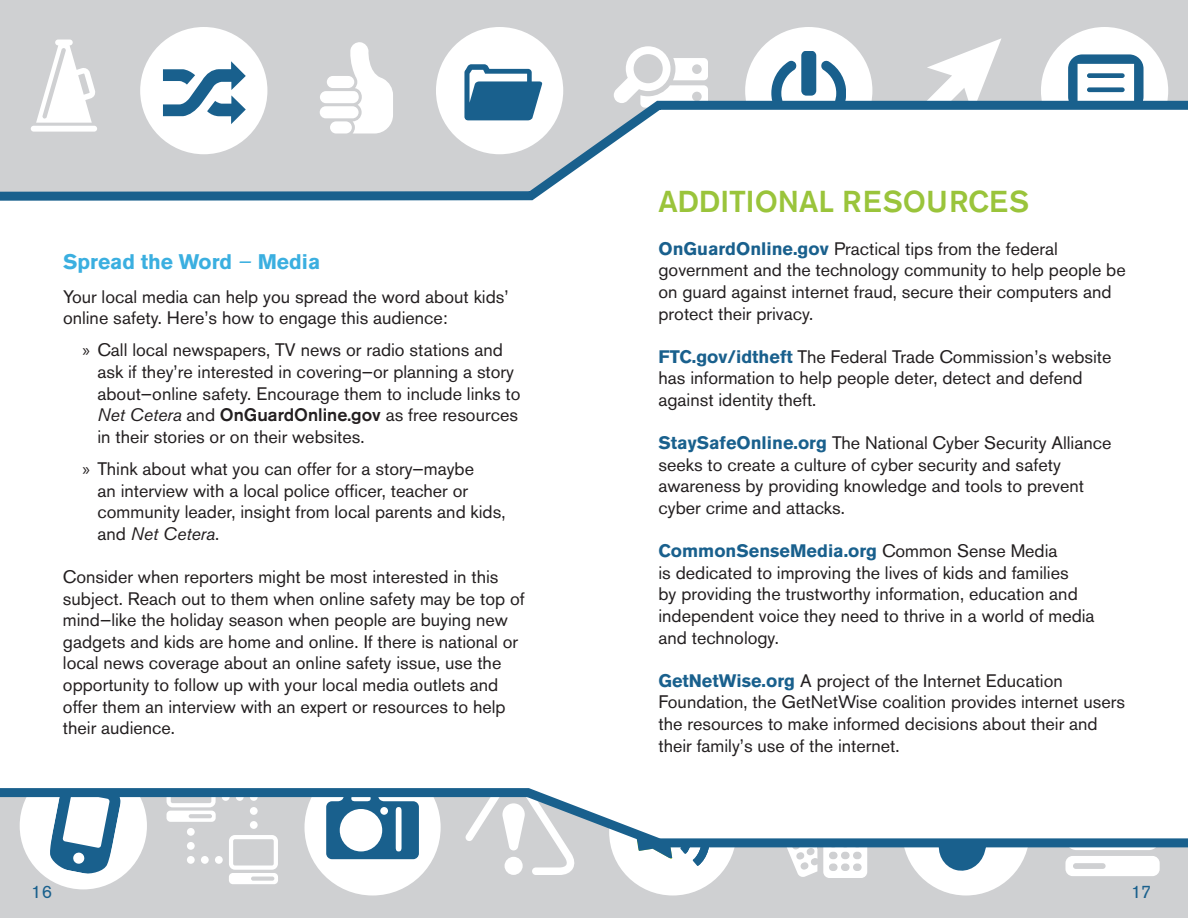
<style>
.page{position:relative;width:1188px;height:918px;background:#fff}
.page>*{position:absolute;margin:0;border:0;box-sizing:border-box;transform-origin:0 0}
.t1{font:500 30px "Akzidenz Grotesk BE";color:#9ac43b}
.t2{font:700 21px "Akzidenz Grotesk BE";color:#3bafe0}
.t3{font:18px/21.6px "Akzidenz Grotesk BE";color:#231f20}
.t4{font:18px "Akzidenz Grotesk BE";color:#19608d}
.s1{font-weight:400;font-style:italic}
.s2{font-family:"Myriad Pro"}
.s3{font-style:italic}
.s4{font-weight:500}
.s5{font-weight:700;color:#19608d}
</style>
<div class="page">
<div style="left:0;top:0;width:1188px;height:196px;background:#cfd0d2"></div>
<div style="left:0;top:736px;width:1188px;height:182px;background:#cfd0d2"></div>
<svg style="left:1065px;top:856px;width:95px;height:20px;background:#f8f9f9"></svg>
<svg style="left:789px;top:852px;width:28px;height:25px"></svg>
<svg style="left:823px;top:852px;width:44px;height:26px"></svg>
<div style="left:902px;top:768px;width:128px;height:128px;background:#fff;border-radius:50%"></div>
<svg style="left:939px;top:852px;width:46px;height:19px"></svg>
<div style="left:609px;top:768px;width:127px;height:128px;background:#fff;border-radius:50%"></div>
<div style="left:657px;top:698px;width:531px;height:143px;background:#fff"></div>
<svg style="left:350px;top:42px;width:43px;height:54px"></svg>
<div style="left:320px;top:91px;width:39px;height:12px;background:#fff;border-radius:6px"></div>
<div style="left:327px;top:76px;width:27px;height:12px;background:#fff;border-radius:6px"></div>
<div style="left:140px;top:27px;width:127px;height:127px;background:#fff;border-radius:50%"></div>
<div style="left:436px;top:27px;width:127px;height:127px;background:#fff;border-radius:50%"></div>
<svg style="left:163px;top:61px;width:83px;height:35px"></svg>
<svg style="left:44px;top:40px;width:51px;height:56px"></svg>
<svg style="left:927px;top:38px;width:74px;height:58px"></svg>
<div style="left:745px;top:27px;width:127px;height:127px;background:#fff;border-radius:50%"></div>
<svg style="left:771px;top:51px;width:75px;height:45px"></svg>
<div style="left:1041px;top:27px;width:127px;height:127px;background:#fff;border-radius:50%"></div>
<svg style="left:1068px;top:54px;width:76px;height:42px"></svg>
<div style="left:20px;top:762px;width:127px;height:127px;background:#fff;border-radius:50%"></div>
<svg style="left:229px;top:852px;width:49px;height:32px"></svg>
<div style="left:187px;top:856px;width:8px;height:8px;background:#fff;border-radius:50%"></div>
<div style="left:201px;top:856px;width:8px;height:8px;background:#fff;border-radius:50%"></div>
<div style="left:215px;top:856px;width:8px;height:8px;background:#fff;border-radius:50%"></div>
<svg style="left:50px;top:852px;width:72px;height:27px"></svg>
<div style="left:305px;top:759px;width:136px;height:137px;background:#fff;border-radius:50%"></div>
<svg style="left:326px;top:852px;width:93px;height:8px"></svg>
<div style="left:0;top:709px;width:528px;height:85px;background:#fff"></div>
<svg style="left:464px;top:46px;width:244px;height:50px"></svg>
<svg style="left:504px;top:736px;width:204px;height:144px"></svg>
<svg style="left:0;top:96px;width:1188px;height:105px"></svg>
<svg style="left:0;top:784px;width:1188px;height:68px"></svg>
<p class="t2" style="left:63px;top:250px;width:259px">Spread the Word <span class="s1">—</span> Media</p>
<p class="t3" style="left:63px;top:286px;width:447px">Your local media can help you spread the word about kids’ online safety. Here’s how to engage this audience:</p>
<p class="t3" style="left:97px;top:339px;width:425px;text-indent:-15px"><span class="s2">»</span> Call local newspapers, TV news or radio stations and ask if they’re interested in covering—or planning a story about—online safety. Encourage them to include links to <span class="s3">Net Cetera</span> and <span class="s4">OnGuardOnline.gov</span> as free resources in their stories or on their websites.</p>
<p class="t3" style="left:97px;top:458px;width:410px;text-indent:-15px"><span class="s2">»</span> Think about what you can offer for a story—maybe<br>an interview with a local police officer, teacher or community leader, insight from local parents and kids, and <span class="s3">Net Cetera</span>.</p>
<p class="t3" style="left:63px;top:566px;width:463px">Consider when reporters might be most interested in this subject. Reach out to them when online safety may be top of mind—like the holiday season when people are buying new gadgets and kids are home and online. If there is national or local news coverage about an online safety issue, use the opportunity to follow up with your local media outlets and offer them an interview with an expert or resources to help their audience.</p>
<h1 class="t1" style="left:658px;top:183px;width:351px">ADDITIONAL RESOURCES</h1>
<p class="t3" style="left:658px;top:238px;width:469px"><span class="s5">OnGuardOnline.gov</span> Practical tips from the federal government and the technology community to help people be on guard against internet fraud, secure their computers and protect their privacy.</p>
<p class="t3" style="left:658px;top:346px;width:455px"><span class="s5">FTC.gov/idtheft</span> The Federal Trade Commission’s website has information to help people deter, detect and defend against identity theft.</p>
<p class="t3" style="left:658px;top:432px;width:455px"><span class="s5">StaySafeOnline.org</span> The National Cyber Security Alliance seeks to create a culture of cyber security and safety awareness by providing knowledge and tools to prevent cyber crime and attacks.</p>
<p class="t3" style="left:658px;top:540px;width:438px"><span class="s5">CommonSenseMedia.org</span> Common Sense Media<br>is dedicated to improving the lives of kids and families<br>by providing the trustworthy information, education and independent voice they need to thrive in a world of media and technology.</p>
<p class="t3" style="left:658px;top:670px;width:468px"><span class="s5">GetNetWise.org</span> A project of the Internet Education Foundation, the GetNetWise coalition provides internet users the resources to make informed decisions about their and their family’s use of the internet.</p>
<p class="t4" style="left:31px;top:881px;width:22px">16</p>
<p class="t4" style="left:1131px;top:881px;width:22px">17</p>
</div>
